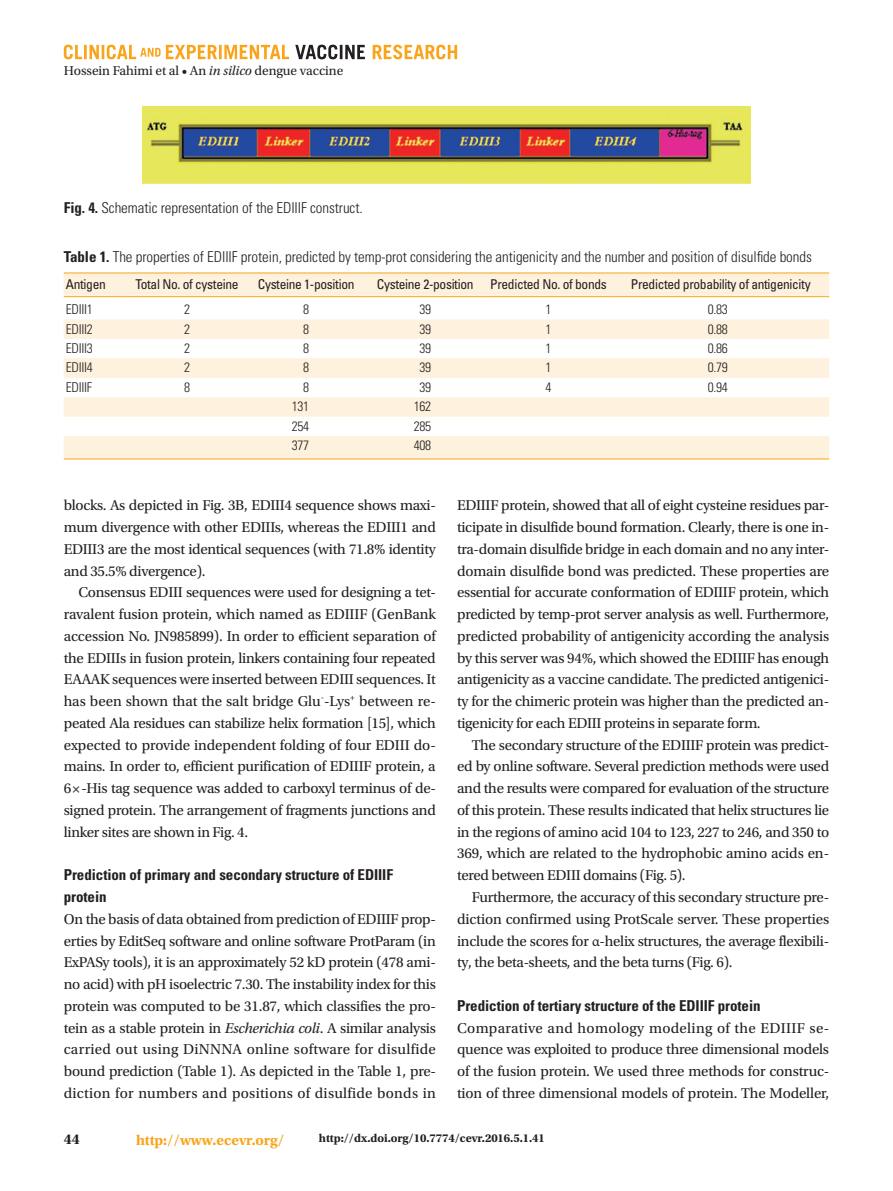
<style>
.page{position:relative;width:893px;height:1191px;background:#fff}
.page>*{position:absolute;margin:0;border:0;box-sizing:border-box;transform-origin:0 0}
.CVER_본문{font:15px/21.8px "Utopia Std";letter-spacing:-.02em;color:#231f20;text-align:justify}
.CVER_표그림캡션{font:300 condensed 15px "Univers LT Std";letter-spacing:-.005em;color:#231f20}
.CVER_중제목{font:700 condensed 15px/21.8px "Univers LT Std";letter-spacing:-.005em;color:#231f20}
.t1{font:700 15px "Utopia Std";letter-spacing:-.005em;color:#f9a51b}
.t2{font:700 15px "Utopia Std";color:#231f20}
.CVER_표제목{font:condensed 13.5px "Univers LT Std";letter-spacing:-.025em;color:#231f20}
.CVER_표본문{font:300 condensed 13.5px "Univers LT Std";letter-spacing:-.025em;color:#231f20}
.t3{font:13.5px "Utopia Std";letter-spacing:-.005em;color:#231f20}
.t4{font:700 12px "Utopia Std";letter-spacing:-.005em;color:#231f20}
.s1{font-style:italic}
.s2{font-weight:700}
.s3{font-family:"Minion Pro"}
</style>
<div class="page">
<svg style="left:373px;top:45px;width:84px;height:14px"></svg>
<svg style="left:295px;top:45px;width:70px;height:14px"></svg>
<svg style="left:64px;top:45px;width:225px;height:14px"></svg>
<img style="left:143px;top:106px;width:607px;height:78px">
<svg style="left:64px;top:273px;width:765px;height:185px;fill:#fef1dd"></svg>
<hr style="left:64px;top:272px;width:64px;height:1px;background:#f9a51b">
<hr style="left:128px;top:272px;width:119px;height:1px;background:#f9a51b">
<hr style="left:247px;top:272px;width:119px;height:1px;background:#f9a51b">
<hr style="left:366px;top:272px;width:119px;height:1px;background:#f9a51b">
<hr style="left:485px;top:272px;width:127px;height:1px;background:#f9a51b">
<hr style="left:612px;top:272px;width:217px;height:1px;background:#f9a51b">
<hr style="left:64px;top:296px;width:64px;height:1px;background:#f9a51b">
<hr style="left:128px;top:296px;width:119px;height:1px;background:#f9a51b">
<hr style="left:247px;top:296px;width:119px;height:1px;background:#f9a51b">
<hr style="left:366px;top:296px;width:119px;height:1px;background:#f9a51b">
<hr style="left:485px;top:296px;width:127px;height:1px;background:#f9a51b">
<hr style="left:612px;top:296px;width:217px;height:1px;background:#f9a51b">
<hr style="left:64px;top:458px;width:64px;height:1px;background:#f9a51b">
<hr style="left:128px;top:458px;width:119px;height:1px;background:#f9a51b">
<hr style="left:247px;top:458px;width:119px;height:1px;background:#f9a51b">
<hr style="left:366px;top:458px;width:119px;height:1px;background:#f9a51b">
<hr style="left:485px;top:458px;width:127px;height:1px;background:#f9a51b">
<hr style="left:612px;top:458px;width:217px;height:1px;background:#f9a51b">
<p class="t3" style="left:64px;top:63px;width:281px">Hossein Fahimi et al • An <span class="s1">in silico</span> dengue vaccine</p>
<p class="CVER_표그림캡션" style="left:64px;top:199px;width:301px"><span class="s2">Fig. 4.</span> Schematic representation of the EDIIIF construct.</p>
<p class="CVER_표그림캡션" style="left:64px;top:247px;width:750px"><span class="s2">Table 1.</span> The properties of EDIIIF protein, predicted by temp-prot considering the antigenicity and the number and position of disulfide bonds</p>
<p class="CVER_표제목" style="left:66px;top:276px;width:41px">Antigen</p>
<p class="CVER_표제목" style="left:136px;top:276px;width:105px">Total No. of cysteine</p>
<p class="CVER_표제목" style="left:258px;top:276px;width:98px">Cysteine 1-position</p>
<p class="CVER_표제목" style="left:377px;top:276px;width:98px">Cysteine 2-position</p>
<p class="CVER_표제목" style="left:490px;top:276px;width:118px">Predicted No. of bonds</p>
<p class="CVER_표제목" style="left:631px;top:276px;width:181px">Predicted probability of antigenicity</p>
<p class="CVER_표본문" style="left:66px;top:301px;width:28px">EDIII1</p>
<p class="CVER_표본문" style="left:184px;top:301px;width:7px">2</p>
<p class="CVER_표본문" style="left:303px;top:301px;width:7px">8</p>
<p class="CVER_표본문" style="left:419px;top:301px;width:13px">39</p>
<p class="CVER_표본문" style="left:546px;top:301px;width:7px">1</p>
<p class="CVER_표본문" style="left:708px;top:301px;width:21px">0.83</p>
<p class="CVER_표본문" style="left:66px;top:321px;width:28px">EDIII2</p>
<p class="CVER_표본문" style="left:184px;top:321px;width:7px">2</p>
<p class="CVER_표본문" style="left:303px;top:321px;width:7px">8</p>
<p class="CVER_표본문" style="left:419px;top:321px;width:13px">39</p>
<p class="CVER_표본문" style="left:546px;top:321px;width:7px">1</p>
<p class="CVER_표본문" style="left:708px;top:321px;width:21px">0.88</p>
<p class="CVER_표본문" style="left:66px;top:340px;width:28px">EDIII3</p>
<p class="CVER_표본문" style="left:184px;top:340px;width:7px">2</p>
<p class="CVER_표본문" style="left:303px;top:340px;width:7px">8</p>
<p class="CVER_표본문" style="left:419px;top:340px;width:13px">39</p>
<p class="CVER_표본문" style="left:546px;top:340px;width:7px">1</p>
<p class="CVER_표본문" style="left:708px;top:340px;width:21px">0.86</p>
<p class="CVER_표본문" style="left:66px;top:359px;width:28px">EDIII4</p>
<p class="CVER_표본문" style="left:184px;top:359px;width:7px">2</p>
<p class="CVER_표본문" style="left:303px;top:359px;width:7px">8</p>
<p class="CVER_표본문" style="left:419px;top:359px;width:13px">39</p>
<p class="CVER_표본문" style="left:546px;top:359px;width:7px">1</p>
<p class="CVER_표본문" style="left:708px;top:359px;width:21px">0.79</p>
<p class="CVER_표본문" style="left:66px;top:379px;width:28px">EDIIIF</p>
<p class="CVER_표본문" style="left:184px;top:379px;width:7px">8</p>
<p class="CVER_표본문" style="left:303px;top:379px;width:7px">8</p>
<p class="CVER_표본문" style="left:419px;top:379px;width:13px">39</p>
<p class="CVER_표본문" style="left:546px;top:379px;width:7px">4</p>
<p class="CVER_표본문" style="left:708px;top:379px;width:21px">0.94</p>
<p class="CVER_표본문" style="left:292px;top:398px;width:19px">131</p>
<p class="CVER_표본문" style="left:414px;top:398px;width:19px">162</p>
<p class="CVER_표본문" style="left:292px;top:418px;width:19px">254</p>
<p class="CVER_표본문" style="left:414px;top:418px;width:19px">285</p>
<p class="CVER_표본문" style="left:292px;top:437px;width:19px">377</p>
<p class="CVER_표본문" style="left:414px;top:437px;width:19px">408</p>
<p class="CVER_본문" style="left:64px;top:495px;width:374px">blocks. As depicted in Fig. 3B, EDIII4 sequence shows maxi&shy;mum divergence with other EDIIIs, whereas the EDIII1 and EDIII3 are the most identical sequences (with 71.8% identity and 35.5% divergence).</p>
<p class="CVER_본문" style="left:64px;top:582px;width:374px;text-indent:15px">Consensus EDIII sequences were used for designing a tet&shy;ravalent fusion protein, which named as EDIIIF (GenBank accession No. JN985899). In order to efficient separation of the EDIIIs in fusion protein, linkers containing four repeated EAAAK sequences were inserted between EDIII sequences. It has been shown that the salt bridge Glu<sup>-</sup>-Lys<sup>+</sup> between re&shy;peated Ala residues can stabilize helix formation [15], which expected to provide independent folding of four EDIII do&shy;mains. In order to, efficient purification of EDIIIF protein, a 6×-His tag sequence was added to carboxyl terminus of de&shy;signed protein. The arrangement of fragments junctions and linker sites are shown in Fig. 4.</p>
<p class="CVER_중제목" style="left:64px;top:864px;width:331px">Prediction of primary and secondary structure of EDIIIF protein</p>
<p class="CVER_본문" style="left:64px;top:908px;width:374px">On the basis of data obtained from prediction of EDIIIF prop&shy;erties by EditSeq software and online software ProtParam (in ExPASy tools), it is an approximately 52 kD protein (478 ami&shy;no acid) with pH isoelectric 7.30. The instability index for this protein was computed to be 31.87, which classifies the pro&shy;tein as a stable protein in <span class="s1">Escherichia coli</span>. A similar analysis carried out using DiNNNA online software for disulfide bound prediction (Table 1). As depicted in the Table 1, pre&shy;diction for numbers and positions of disulfide bonds in</p>
<p class="CVER_본문" style="left:457px;top:495px;width:374px">EDIIIF protein, showed that all of eight cysteine residues par&shy;ticipate in disulfide bound formation. Clearly, there is one in&shy;tra-domain disulfide bridge in each domain and no any inter&shy;domain disulfide bond was predicted. These properties are essential for accurate conformation of EDIIIF protein, which predicted by temp-prot server analysis as well. Furthermore, predicted probability of antigenicity according the analysis by this server was 94%, which showed the EDIIIF has enough antigenicity as a vaccine candidate. The predicted antigenici&shy;ty for the chimeric protein was higher than the predicted an&shy;tigenicity for each EDIII proteins in separate form.</p>
<p class="CVER_본문" style="left:457px;top:734px;width:374px;text-indent:15px">The secondary structure of the EDIIIF protein was predict&shy;ed by online software. Several prediction methods were used and the results were compared for evaluation of the structure of this protein. These results indicated that helix structures lie in the regions of amino acid 104 to 123, 227 to 246, and 350 to 369, which are related to the hydrophobic amino acids en&shy;tered between EDIII domains (Fig. 5).</p>
<p class="CVER_본문" style="left:457px;top:886px;width:374px;text-indent:15px">Furthermore, the accuracy of this secondary structure pre&shy;diction confirmed using ProtScale server. These properties include the scores for <span class="s3">α</span>-helix structures, the average flexibili&shy;ty, the beta-sheets, and the beta turns (Fig. 6).</p>
<p class="CVER_중제목" style="left:457px;top:994px;width:305px">Prediction of tertiary structure of the EDIIIF protein</p>
<p class="CVER_본문" style="left:457px;top:1017px;width:374px">Comparative and homology modeling of the EDIIIF se&shy;quence was exploited to produce three dimensional models of the fusion protein. We used three methods for construc&shy;tion of three dimensional models of protein. The Modeller,</p>
<p class="t2" style="left:64px;top:1130px;width:17px">44</p>
<p class="t1" style="left:136px;top:1131px;width:150px">http://www.ecevr.org/</p>
<p class="t4" style="left:319px;top:1131px;width:227px">http://dx.doi.org/10.7774/cevr.2016.5.1.41</p>
</div>
